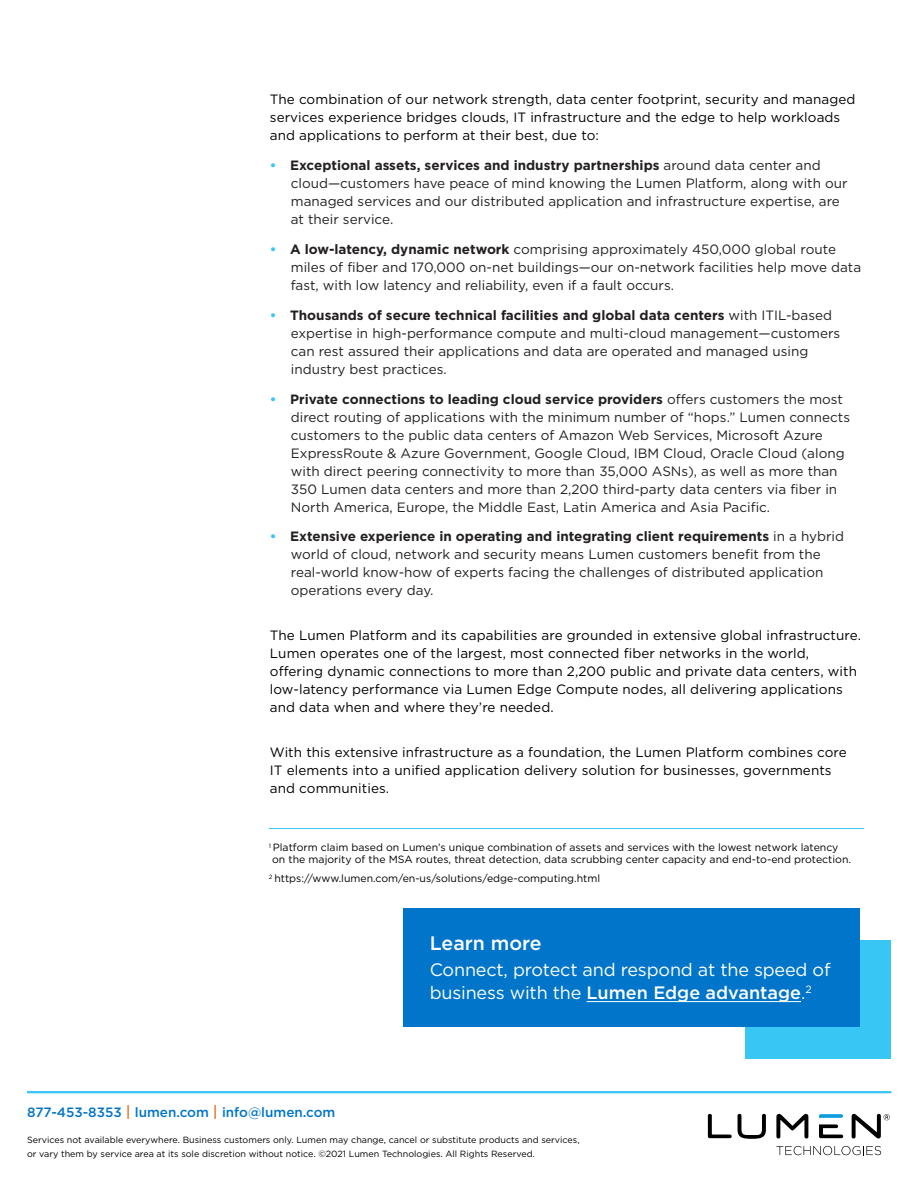
<style>
.page{position:relative;width:918px;height:1188px;background:#fff}
.page>*{position:absolute;margin:0;border:0;box-sizing:border-box;transform-origin:0 0}
.Heading_-_Why_Lumen{font:500 19.5px "Gotham";color:#fff}
.Body_Copy_-_Call_Out{font:18px/22.5px "Gotham";letter-spacing:-.01em;color:#fff}
.t1{font:13.5px/18px "Gotham";color:#231f20}
.Body_Copy_-_1_column{font:13.5px/18px "Gotham";letter-spacing:.005em;color:#000}
.t2{font:500 13.5px "Gotham";color:#0075c9}
.Footnotes{font:10.5px/12px "Gotham";color:#000}
.t3{font:9px/13.5px "Gotham";color:#000}
.s1{font-weight:700;color:#38c6f4}
.s2{font-weight:700}
.s3{font-size:15px;color:#e77528}
.s4{font-weight:500}
.s5{color:#f2f0f1}
</style>
<div class="page">
<hr style="left:27px;top:1091px;width:864px;height:2px;background:#38c6f4">
<svg style="left:708px;top:1114px;width:24px;height:24px"></svg>
<svg style="left:738px;top:1114px;width:28px;height:25px"></svg>
<svg style="left:776px;top:1114px;width:32px;height:24px"></svg>
<svg style="left:819px;top:1114px;width:24px;height:4px"></svg>
<svg style="left:819px;top:1124px;width:24px;height:14px"></svg>
<svg style="left:852px;top:1114px;width:38px;height:24px"></svg>
<svg style="left:776px;top:1146px;width:105px;height:9px"></svg>
<hr style="left:269px;top:828px;width:595px;height:1px;background:#38c6f4">
<div style="left:746px;top:940px;width:145px;height:118px;background:#38c6f4"></div>
<div style="left:403px;top:908px;width:457px;height:118px;background:#0075c9"></div>
<hr style="left:587px;top:1001px;width:214px;height:1px;background:#fff">
<p class="Body_Copy_-_1_column" style="left:270px;top:90px;width:587px">The combination of our network strength, data center footprint, security and managed services experience bridges clouds, IT infrastructure and the edge to help workloads and applications to perform at their best, due to:</p>
<p class="t1" style="left:291px;top:156px;width:558px;text-indent:-21px"><span class="s1">•</span> <span class="s2">Exceptional assets, services and industry partnerships</span> around data center and cloud—customers have peace of mind knowing the Lumen Platform, along with our managed services and our distributed application and infrastructure expertise, are at their service.</p>
<p class="t1" style="left:291px;top:240px;width:572px;text-indent:-21px"><span class="s1">•</span> <span class="s2">A low-latency, dynamic network</span> comprising approximately 450,000 global route miles of fiber and 170,000 on-net buildings—our on-network facilities help move data fast, with low latency and reliability, even if a fault occurs.</p>
<p class="t1" style="left:291px;top:306px;width:551px;text-indent:-21px"><span class="s1">•</span> <span class="s2">Thousands of secure technical facilities and global data centers</span> with ITIL-based expertise in high-performance compute and multi-cloud management—customers can rest assured their applications and data are operated and managed using industry best practices.</p>
<p class="t1" style="left:291px;top:389px;width:561px;text-indent:-21px"><span class="s1">•</span> <span class="s2">Private connections to leading cloud service providers</span> offers customers the most direct routing of applications with the minimum number of “hops.” Lumen connects customers to the public data centers of Amazon Web Services, Microsoft Azure ExpressRoute &amp; Azure Government, Google Cloud, IBM Cloud, Oracle Cloud (along with direct peering connectivity to more than 35,000 ASNs), as well as more than 350 Lumen data centers and more than 2,200 third-party data centers via fiber in North America, Europe, the Middle East, Latin America and Asia Pacific.</p>
<p class="t1" style="left:291px;top:527px;width:555px;text-indent:-21px"><span class="s1">•</span> <span class="s2">Extensive experience in operating and integrating client requirements</span> in a hybrid world of cloud, network and security means Lumen customers benefit from the real-world know-how of experts facing the challenges of distributed application operations every day.</p>
<p class="Body_Copy_-_1_column" style="left:270px;top:626px;width:593px">The Lumen Platform and its capabilities are grounded in extensive global infrastructure.<br>Lumen operates one of the largest, most connected fiber networks in the world, offering dynamic connections to more than 2,200 public and private data centers, with low-latency performance via Lumen Edge Compute nodes, all delivering applications and data when and where they’re needed.</p>
<p class="Body_Copy_-_1_column" style="left:270px;top:743px;width:578px">With this extensive infrastructure as a foundation, the Lumen Platform combines core<br>IT elements into a unified application delivery solution for businesses, governments and communities.</p>
<p class="Footnotes" style="left:272px;top:841px;width:580px;text-indent:-3px"><sup>1</sup> Platform claim based on Lumen’s unique combination of assets and services with the lowest network latency on the majority of the MSA routes, threat detection, data scrubbing center capacity and end-to-end protection.</p>
<p class="Footnotes" style="left:269px;top:872px;width:333px"><sup>2</sup> https://www.lumen.com/en-us/solutions/edge-computing.html</p>
<p class="t2" style="left:27px;top:1105px;width:310px">877-453-8353 <span class="s3">|</span> lumen.com <span class="s3">|</span> info@lumen.com</p>
<p class="Heading_-_Why_Lumen" style="left:430px;top:932px;width:113px">Learn more</p>
<p class="Body_Copy_-_Call_Out" style="left:430px;top:958px;width:402px">Connect, protect and respond at the speed of business with the <span class="s4">Lumen Edge advantage</span><span class="s5">.</span><sup>2</sup></p>
<p class="t3" style="left:27px;top:1133px;width:554px">Services not available everywhere. Business customers only. Lumen may change, cancel or substitute products and services, or vary them by service area at its sole discretion without notice. ©2021 Lumen Technologies. All Rights Reserved.</p>
</div>
